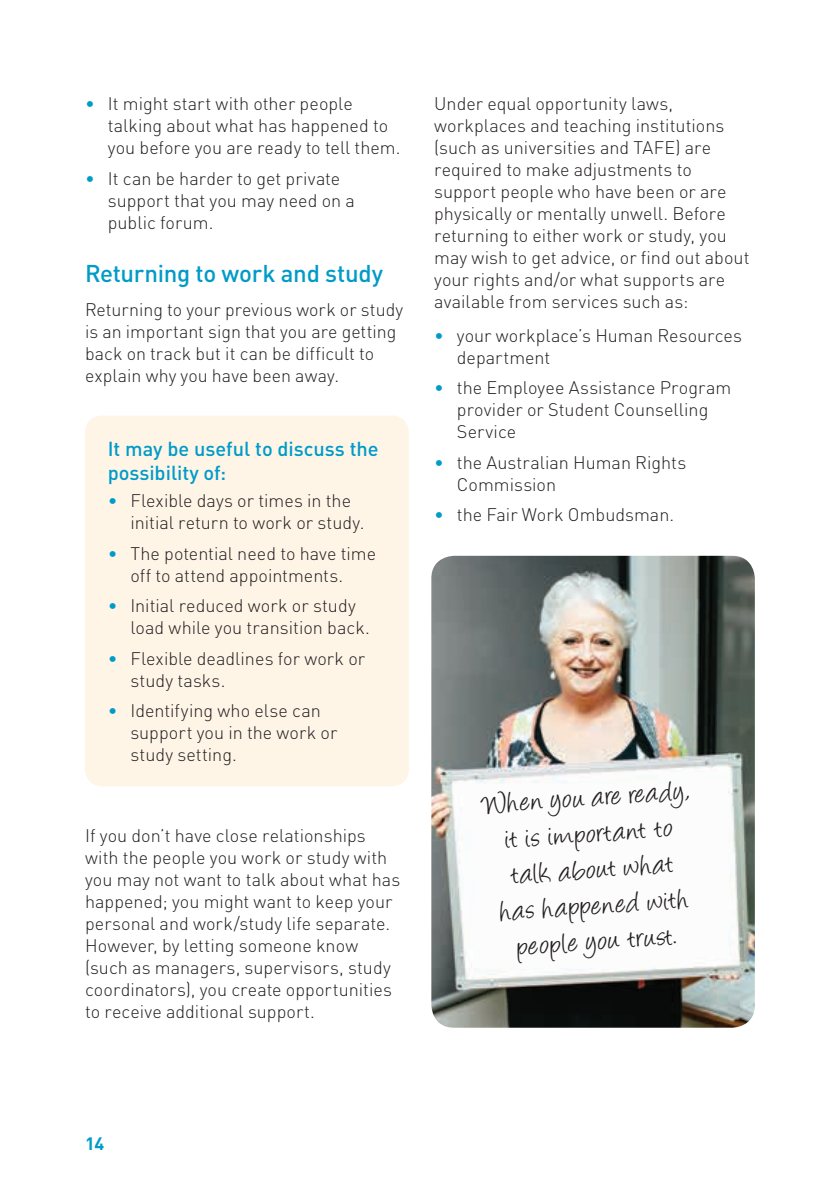
<style>
.page{position:relative;width:840px;height:1191px;background:#fff}
.page>*{position:absolute;margin:0;border:0;box-sizing:border-box;transform-origin:0 0}
.t1{font:32px/36px "Angelina";color:#231f20;text-align:center}
.SUBHEAD_A{font:500 24px "DINOT";letter-spacing:-.015em;color:#009bc8}
.t2{font:500 20px/24px "DINOT";color:#009bc8}
.BODY_COPY{font:300 18px/22px "DINOT";color:#231f20}
.t3{font:700 17.8px "DINOT";color:#009bc8}
.s1{color:#009bc8}
</style>
<div class="page">
<div style="left:85px;top:415px;width:323px;height:371px;background:#fef5e7;border-radius:17px"></div>
<img style="left:431px;top:556px;width:323px;height:471px">
<p class="BODY_COPY" style="left:108px;top:92px;width:294px;text-indent:-23px"><span class="s1">•</span> It might start with other people talking about what has happened to you before you are ready to tell them.</p>
<p class="BODY_COPY" style="left:108px;top:167px;width:248px;text-indent:-23px"><span class="s1">•</span> It can be harder to get private support that you may need on a public forum.</p>
<h2 class="SUBHEAD_A" style="left:85px;top:258px;width:299px">Returning to work and study</h2>
<p class="BODY_COPY" style="left:85px;top:298px;width:319px">Returning to your previous work or study is an important sign that you are getting back on track but it can be difficult to explain why you have been away.</p>
<p class="t2" style="left:108px;top:436px;width:272px">It may be useful to discuss the possibility of:</p>
<p class="BODY_COPY" style="left:130px;top:489px;width:236px;text-indent:-23px"><span class="s1">•</span> Flexible days or times in the initial return to work or study.</p>
<p class="BODY_COPY" style="left:108px;top:542px;width:270px;text-align:center"><span class="s1">•</span> The potential need to have time off to attend appointments.</p>
<p class="BODY_COPY" style="left:130px;top:594px;width:241px;text-indent:-23px"><span class="s1">•</span> Initial reduced work or study load while you transition back.</p>
<p class="BODY_COPY" style="left:130px;top:647px;width:236px;text-indent:-23px"><span class="s1">•</span> Flexible deadlines for work or study tasks.</p>
<p class="BODY_COPY" style="left:130px;top:699px;width:208px;text-indent:-23px"><span class="s1">•</span> Identifying who else can support you in the work or study setting.</p>
<p class="BODY_COPY" style="left:85px;top:824px;width:316px">If you don’t have close relationships with the people you work or study with you may not want to talk about what has happened; you might want to keep your personal and work/study life separate.<br>However, by letting someone know (such as managers, supervisors, study coordinators), you create opportunities to receive additional support.</p>
<p class="BODY_COPY" style="left:434px;top:92px;width:317px">Under equal opportunity laws, workplaces and teaching institutions (such as universities and TAFE) are required to make adjustments to support people who have been or are physically or mentally unwell. Before returning to either work or study, you may wish to get advice, or find out about your rights and/or what supports are available from services such as:</p>
<p class="BODY_COPY" style="left:456px;top:324px;width:286px;text-indent:-23px"><span class="s1">•</span> your workplace’s Human Resources department</p>
<p class="BODY_COPY" style="left:456px;top:376px;width:276px;text-indent:-23px"><span class="s1">•</span> the Employee Assistance Program provider or Student Counselling<br>Service</p>
<p class="BODY_COPY" style="left:456px;top:451px;width:231px;text-indent:-23px"><span class="s1">•</span> the Australian Human Rights<br>Commission</p>
<p class="BODY_COPY" style="left:434px;top:503px;width:241px"><span class="s1">•</span> the Fair Work Ombudsman.</p>
<p class="t1" style="left:481px;top:790px;width:209px;rotate:-4deg">When you are ready, it is important to talk about what<br>has happened with people you trust.</p>
<p class="t3" style="left:85px;top:1131px;width:21px">14</p>
</div>
